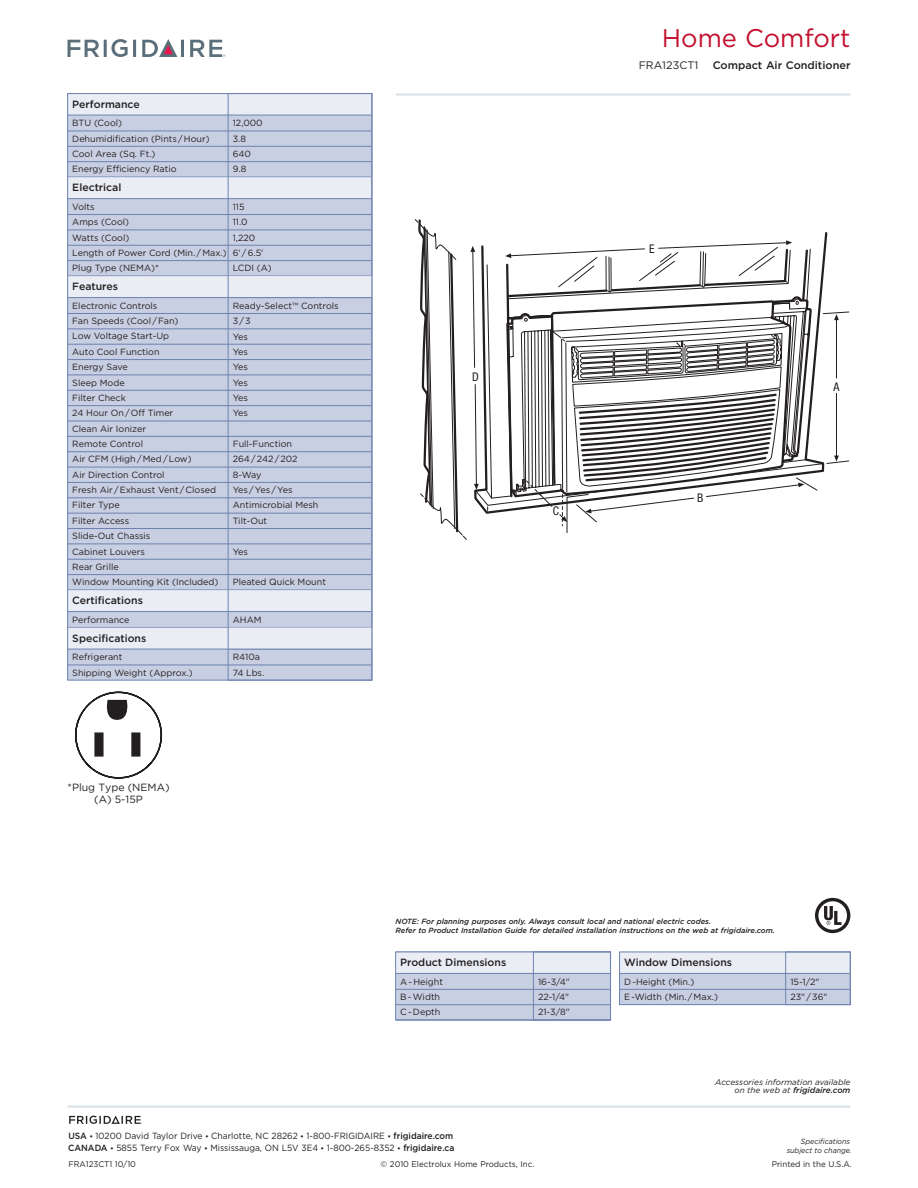
<style>
.page{position:relative;width:918px;height:1188px;background:#fff}
.page>*{position:absolute;margin:0;border:0;box-sizing:border-box;transform-origin:0 0}
.t1{font:25.5px "Gotham";color:#c3102f}
.t2{font:condensed 12px "Helvetica Neue";color:#231f20}
.t3{font:500 10.8px "Gotham";color:#231f20}
.t4{font:10.8px "Gotham";color:#231f20}
.t5{font:500 10.5px "Gotham";color:#231f20}
.t6{font:10.5px/12.6px "Gotham";color:#231f20;text-align:center}
.t7{font:9px/15.3px "Gotham";color:#231f20}
.t8{font:9px/11.9px "Gotham";color:#231f20;scale:.95 1}
.t9{font:8.25px "Gotham";color:#231f20}
.t10{font:italic 8.25px/8.2px "Gotham";color:#231f20;text-align:right}
.t11{font:italic 500 7.5px/9px "Gotham";color:#231f20}
.t12{font:italic 7.5px/9px "Gotham";color:#231f20;text-align:right;scale:.95 1}
.s1{font-weight:500}
.s2{font-weight:500;font-size:7.5px}
</style>
<div class="page">
<hr style="left:68px;top:1106px;width:782px;height:2px;background:#dbe4ea">
<svg style="left:68px;top:39px;width:68px;height:18px"></svg>
<svg style="left:142px;top:39px;width:42px;height:18px"></svg>
<svg style="left:190px;top:40px;width:35px;height:17px"></svg>
<hr style="left:396px;top:93px;width:455px;height:3px;background:#dbe4ea">
<svg style="left:69px;top:1116px;width:73px;height:8px"></svg>
<div style="left:396px;top:952px;width:215px;height:68px;background:#c8cfe2"></div>
<div style="left:396px;top:952px;width:214px;height:21px;background:#eaedf4"></div>
<hr style="left:396px;top:973px;width:214px;height:1px;background:#6c83af">
<hr style="left:396px;top:989px;width:214px;height:1px;background:#6c83af">
<hr style="left:396px;top:1004px;width:214px;height:1px;background:#6c83af">
<hr style="left:396px;top:1020px;width:214px;height:1px;background:#6c83af">
<div style="left:395px;top:952px;width:216px;height:68px;border:1px solid #6c83af"></div>
<div style="left:620px;top:952px;width:230px;height:53px;background:#c8cfe2"></div>
<div style="left:620px;top:952px;width:230px;height:21px;background:#eaedf4"></div>
<hr style="left:620px;top:973px;width:230px;height:1px;background:#6c83af">
<hr style="left:620px;top:989px;width:230px;height:1px;background:#6c83af">
<div style="left:619px;top:952px;width:232px;height:53px;border:1px solid #6c83af"></div>
<div style="left:786px;top:952px;width:65px;height:53px;border:1px solid #6c83af"></div>
<svg style="left:815px;top:898px;width:35px;height:35px"></svg>
<svg style="left:479px;top:232px;width:349px;height:282px"></svg>
<svg style="left:414px;top:219px;width:65px;height:321px"></svg>
<svg style="left:486px;top:240px;width:364px;height:293px"></svg>
<svg style="left:571px;top:232px;width:212px;height:255px"></svg>
<svg style="left:75px;top:692px;width:88px;height:87px"></svg>
<div style="left:131px;top:732px;width:9px;height:25px;background:#231f20;border:2px solid #231f20"></div>
<div style="left:68px;top:94px;width:304px;height:586px;background:#c8cfe2"></div>
<div style="left:68px;top:94px;width:303px;height:21px;background:#eaedf4"></div>
<hr style="left:68px;top:115px;width:303px;height:1px;background:#6c83af">
<hr style="left:68px;top:131px;width:303px;height:1px;background:#6c83af">
<hr style="left:68px;top:146px;width:303px;height:1px;background:#6c83af">
<hr style="left:68px;top:161px;width:303px;height:1px;background:#6c83af">
<div style="left:68px;top:177px;width:303px;height:22px;background:#eaedf4"></div>
<hr style="left:68px;top:198px;width:303px;height:1px;background:#6c83af">
<hr style="left:68px;top:214px;width:303px;height:1px;background:#6c83af">
<hr style="left:68px;top:230px;width:303px;height:1px;background:#6c83af">
<hr style="left:68px;top:245px;width:303px;height:1px;background:#6c83af">
<hr style="left:68px;top:260px;width:303px;height:1px;background:#6c83af">
<div style="left:68px;top:276px;width:303px;height:22px;background:#eaedf4"></div>
<hr style="left:68px;top:297px;width:303px;height:1px;background:#6c83af">
<hr style="left:68px;top:313px;width:303px;height:1px;background:#6c83af">
<hr style="left:68px;top:329px;width:303px;height:1px;background:#6c83af">
<hr style="left:68px;top:344px;width:303px;height:1px;background:#6c83af">
<hr style="left:68px;top:359px;width:303px;height:1px;background:#6c83af">
<hr style="left:68px;top:375px;width:303px;height:1px;background:#6c83af">
<hr style="left:68px;top:390px;width:303px;height:1px;background:#6c83af">
<hr style="left:68px;top:405px;width:303px;height:1px;background:#6c83af">
<hr style="left:68px;top:421px;width:303px;height:1px;background:#6c83af">
<hr style="left:68px;top:436px;width:303px;height:1px;background:#6c83af">
<hr style="left:68px;top:451px;width:303px;height:1px;background:#6c83af">
<hr style="left:68px;top:467px;width:303px;height:1px;background:#6c83af">
<hr style="left:68px;top:482px;width:303px;height:1px;background:#6c83af">
<hr style="left:68px;top:498px;width:303px;height:1px;background:#6c83af">
<hr style="left:68px;top:513px;width:303px;height:1px;background:#6c83af">
<hr style="left:68px;top:528px;width:303px;height:1px;background:#6c83af">
<hr style="left:68px;top:544px;width:303px;height:1px;background:#6c83af">
<hr style="left:68px;top:559px;width:303px;height:1px;background:#6c83af">
<hr style="left:68px;top:574px;width:303px;height:1px;background:#6c83af">
<div style="left:68px;top:590px;width:303px;height:22px;background:#eaedf4"></div>
<hr style="left:68px;top:611px;width:303px;height:1px;background:#6c83af">
<hr style="left:68px;top:627px;width:303px;height:1px;background:#6c83af">
<div style="left:68px;top:628px;width:303px;height:21px;background:#eaedf4"></div>
<hr style="left:68px;top:649px;width:303px;height:1px;background:#6c83af">
<hr style="left:68px;top:665px;width:303px;height:1px;background:#6c83af">
<div style="left:228px;top:93px;width:144px;height:587px;border:1px solid #6c83af"></div>
<div style="left:533px;top:952px;width:78px;height:68px;border:1px solid #6c83af"></div>
<p class="t5" style="left:72px;top:97px;width:69px">Performance</p>
<p class="t7" style="left:72px;top:115px;width:139px">BTU (Cool)<br>Dehumidification (Pints / Hour)<br>Cool Area (Sq. Ft.)<br>Energy Efficiency Ratio</p>
<p class="t5" style="left:72px;top:181px;width:51px">Electrical</p>
<p class="t7" style="left:72px;top:199px;width:156px">Volts<br>Amps (Cool)<br>Watts (Cool)<br>Length of Power Cord (Min. / Max.)<br>Plug Type (NEMA)*</p>
<p class="t5" style="left:72px;top:280px;width:47px">Features</p>
<p class="t7" style="left:72px;top:298px;width:148px">Electronic Controls<br>Fan Speeds (Cool / Fan)<br>Low Voltage Start-Up<br>Auto Cool Function<br>Energy Save<br>Sleep Mode<br>Filter Check<br>24 Hour On / Off Timer<br>Clean Air Ionizer<br>Remote Control<br>Air CFM (High / Med / Low)<br>Air Direction Control<br>Fresh Air / Exhaust Vent / Closed<br>Filter Type<br>Filter Access<br>Slide-Out Chassis<br>Cabinet Louvers<br>Rear Grille<br>Window Mounting Kit (Included)</p>
<p class="t5" style="left:72px;top:594px;width:72px">Certifications</p>
<p class="t7" style="left:72px;top:612px;width:59px">Performance</p>
<p class="t5" style="left:72px;top:631px;width:76px">Specifications</p>
<p class="t7" style="left:72px;top:649px;width:122px">Refrigerant<br>Shipping Weight (Approx.)</p>
<p class="t7" style="left:233px;top:115px;width:31px">12,000<br>3.8<br>640<br>9.8</p>
<p class="t7" style="left:233px;top:199px;width:41px">115<br>11.0<br>1,220<br>6' / 6.5'<br>LCDI (A)</p>
<p class="t7" style="left:233px;top:298px;width:107px">Ready-Select™ Controls<br>3 / 3<br>Yes<br>Yes<br>Yes<br>Yes<br>Yes<br>Yes</p>
<p class="t7" style="left:233px;top:436px;width:87px">Full-Function<br>264 / 242 / 202<br>8-Way<br>Yes / Yes / Yes<br>Antimicrobial Mesh<br>Tilt-Out</p>
<p class="t7" style="left:233px;top:544px;width:17px">Yes</p>
<p class="t7" style="left:233px;top:574px;width:95px">Pleated Quick Mount</p>
<p class="t7" style="left:233px;top:612px;width:30px">AHAM</p>
<p class="t7" style="left:233px;top:649px;width:33px">R410a<br>74 Lbs.</p>
<p class="t6" style="left:68px;top:780px;width:104px">*Plug Type (NEMA) (A) 5-15P</p>
<h1 class="t1" style="left:662px;top:22px;width:190px">Home Comfort</h1>
<p class="t4" style="left:639px;top:58px;width:61px">FRA123CT1</p>
<p class="t3" style="left:713px;top:58px;width:139px">Compact Air Conditioner</p>
<h2 class="t2" style="left:472px;top:370px;width:8px">D</h2>
<h2 class="t2" style="left:553px;top:504px;width:8px">C</h2>
<h2 class="t2" style="left:649px;top:242px;width:7px">E</h2>
<h2 class="t2" style="left:697px;top:491px;width:8px">B</h2>
<h2 class="t2" style="left:834px;top:379px;width:7px">A</h2>
<p class="t11" style="left:395px;top:917px;width:381px">NOTE: For planning purposes only. Always consult local and national electric codes.<br>Refer to Product Installation Guide for detailed installation instructions on the web at frigidaire.com.</p>
<p class="t5" style="left:400px;top:956px;width:108px">Product Dimensions</p>
<p class="t7" style="left:400px;top:974px;width:44px">A - Height<br>B - Width<br>C - Depth</p>
<p class="t7" style="left:538px;top:974px;width:33px;text-align:justify">16-3/4" 22-1/4" 21-3/8"</p>
<p class="t5" style="left:624px;top:956px;width:109px">Window Dimensions</p>
<p class="t7" style="left:624px;top:974px;width:95px">D -Height (Min.)<br>E -Width (Min. / Max.)</p>
<p class="t7" style="left:790px;top:974px;width:39px">15-1/2"<br>23" / 36"</p>
<p class="t10" style="left:715px;top:1078px;width:137px">Accessories information available on the web at <span class="s1">frigidaire.com</span></p>
<p class="t8" style="left:68px;top:1130px;width:408px"><span class="s1">USA</span> <span class="s2">•</span> 10200 David Taylor Drive <span class="s2">•</span> Charlotte, NC 28262 <span class="s2">•</span> 1-800-FRIGIDAIRE <span class="s2">•</span> <span class="s1">frigidaire.com<br>CANADA</span> <span class="s2">•</span> 5855 Terry Fox Way <span class="s2">•</span> Mississauga, ON L5V 3E4 <span class="s2">•</span> 1-800-265-8352 <span class="s2">•</span> <span class="s1">frigidaire.ca</span></p>
<p class="t9" style="left:68px;top:1159px;width:69px">FRA123CT1 10/10</p>
<p class="t9" style="left:381px;top:1159px;width:155px">© 2010 Electrolux Home Products, Inc.</p>
<p class="t9" style="left:772px;top:1159px;width:81px">Printed in the U.S.A.</p>
<p class="t12" style="left:787px;top:1136px;width:70px">Specifications subject to change.</p>
</div>
